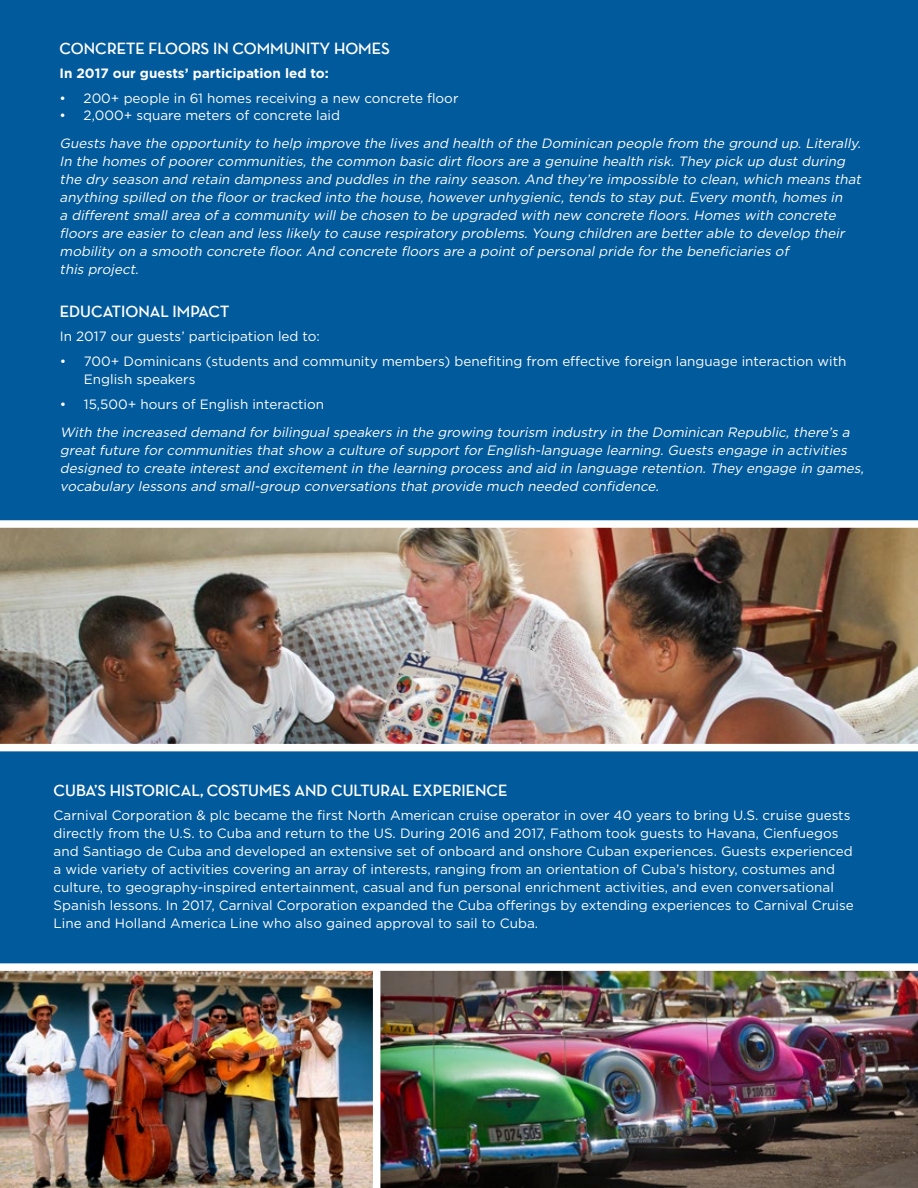
<style>
.page{position:relative;width:918px;height:1188px;background:#005a9c}
.page>*{position:absolute;margin:0;border:0;box-sizing:border-box;transform-origin:0 0}
.t1{font:700 16.5px "Neutraface Display TT";color:#fff}
.t2{font:italic 13.5px/18px "Gotham";color:#fff}
.t3{font:13.5px/18px "Gotham";color:#fff}
.t4{font:700 13.5px "Gotham";color:#fff}
</style>
<div class="page">
<img style="left:0;top:971px;width:918px;height:217px">
<div style="left:0;top:963px;width:918px;height:8px;background:#fff"></div>
<div style="left:373px;top:970px;width:7px;height:218px;background:#fff"></div>
<img style="left:0;top:528px;width:918px;height:216px">
<div style="left:0;top:744px;width:918px;height:7px;background:#fff"></div>
<div style="left:0;top:520px;width:918px;height:8px;background:#fff"></div>
<p class="t1" style="left:60px;top:39px;width:332px">CONCRETE FLOORS IN COMMUNITY HOMES</p>
<p class="t4" style="left:60px;top:66px;width:271px">In 2017 our guests’ participation led to:</p>
<p class="t3" style="left:60px;top:89px;width:400px">• 200+ people in 61 homes receiving a new concrete floor</p>
<p class="t3" style="left:60px;top:106px;width:282px">• 2,000+ square meters of concrete laid</p>
<p class="t2" style="left:60px;top:134px;width:806px">Guests have the opportunity to help improve the lives and health of the Dominican people from the ground up. Literally.<br>In the homes of poorer communities, the common basic dirt floors are a genuine health risk. They pick up dust during the dry season and retain dampness and puddles in the rainy season. And they’re impossible to clean, which means that anything spilled on the floor or tracked into the house, however unhygienic, tends to stay put. Every month, homes in<br>a different small area of a community will be chosen to be upgraded with new concrete floors. Homes with concrete floors are easier to clean and less likely to cause respiratory problems. Young children are better able to develop their mobility on a smooth concrete floor. And concrete floors are a point of personal pride for the beneficiaries of<br>this project.</p>
<p class="t1" style="left:60px;top:302px;width:171px">EDUCATIONAL IMPACT</p>
<p class="t3" style="left:60px;top:327px;width:262px">In 2017 our guests’ participation led to:</p>
<p class="t3" style="left:84px;top:352px;width:764px;text-indent:-24px">• 700+ Dominicans (students and community members) benefiting from effective foreign language interaction with<br>English speakers</p>
<p class="t3" style="left:60px;top:395px;width:266px">• 15,500+ hours of English interaction</p>
<p class="t2" style="left:60px;top:423px;width:808px">With the increased demand for bilingual speakers in the growing tourism industry in the Dominican Republic, there’s a great future for communities that show a culture of support for English-language learning. Guests engage in activities designed to create interest and excitement in the learning process and aid in language retention. They engage in games, vocabulary lessons and small-group conversations that provide much needed confidence.</p>
<p class="t1" style="left:54px;top:781px;width:456px">CUBA’S HISTORICAL, COSTUMES AND CULTURAL EXPERIENCE</p>
<p class="t3" style="left:54px;top:806px;width:802px">Carnival Corporation &amp; plc became the first North American cruise operator in over 40 years to bring U.S. cruise guests directly from the U.S. to Cuba and return to the US. During 2016 and 2017, Fathom took guests to Havana, Cienfuegos and Santiago de Cuba and developed an extensive set of onboard and onshore Cuban experiences. Guests experienced a wide variety of activities covering an array of interests, ranging from an orientation of Cuba’s history, costumes and culture, to geography-inspired entertainment, casual and fun personal enrichment activities, and even conversational Spanish lessons. In 2017, Carnival Corporation expanded the Cuba offerings by extending experiences to Carnival Cruise Line and Holland America Line who also gained approval to sail to Cuba.</p>
</div>
